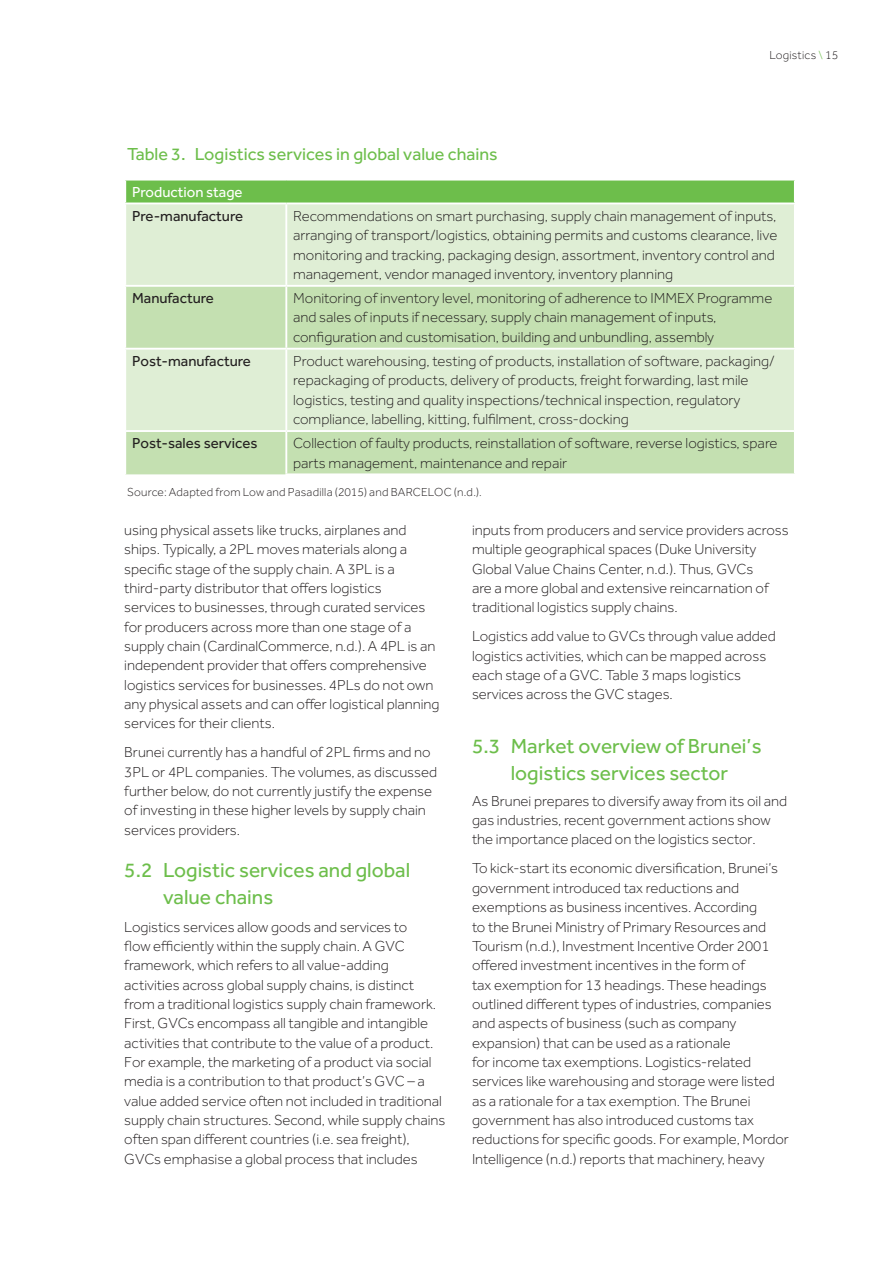
<style>
.page{position:relative;width:893px;height:1263px;background:#fff}
.page>*{position:absolute;margin:0;border:0;box-sizing:border-box;transform-origin:0 0}
.t1{font:21px/27px "Effra";color:#6dbe4b}
.t2{font:18px "Effra";color:#6dbe4b}
.t3{font:300 15px/19.4px "Effra";color:#231f20}
.t4{font:15px "Effra";color:#231f20}
.t5{font:15px "Effra";color:#fff}
.t6{font:300 12px "Effra";letter-spacing:.015em;color:#231f20}
.s1{color:#6dbe4b}
</style>
<div class="page">
<div style="left:125px;top:180px;width:670px;height:23px;background:#6dbe4b"></div>
<div style="left:126px;top:204px;width:668px;height:81px;background:#dfeed5"></div>
<svg style="left:126px;top:287px;width:668px;height:187px;background:#d0e6c1"></svg>
<hr style="left:794px;top:181px;width:2px;height:21px;background:#fff">
<hr style="left:286px;top:202px;width:510px;height:2px;background:#fff">
<hr style="left:124px;top:179px;width:162px;height:2px;background:#fff">
<hr style="left:124px;top:181px;width:2px;height:21px;background:#fff">
<hr style="left:286px;top:179px;width:510px;height:2px;background:#fff">
<hr style="left:124px;top:202px;width:162px;height:2px;background:#fff">
<hr style="left:285px;top:204px;width:2px;height:81px;background:#fff">
<hr style="left:285px;top:287px;width:2px;height:61px;background:#fff">
<hr style="left:124px;top:348px;width:162px;height:2px;background:#fff">
<hr style="left:286px;top:348px;width:510px;height:2px;background:#fff">
<hr style="left:285px;top:350px;width:2px;height:80px;background:#fff">
<hr style="left:124px;top:430px;width:162px;height:2px;background:#fff">
<hr style="left:286px;top:430px;width:510px;height:2px;background:#fff">
<hr style="left:285px;top:432px;width:2px;height:41px;background:#fff">
<hr style="left:285px;top:473px;width:511px;height:2px;background:#fff">
<p class="t6" style="left:769px;top:48px;width:70px">Logistics <span class="s1">\</span> 15</p>
<p class="t2" style="left:127px;top:144px;width:372px">Table 3. Logistics services in global value chains</p>
<p class="t5" style="left:132px;top:183px;width:112px">Production stage</p>
<p class="t4" style="left:132px;top:207px;width:113px">Pre-manufacture</p>
<p class="t3" style="left:293px;top:206px;width:486px">Recommendations on smart purchasing, supply chain management of inputs, arranging of transport/logistics, obtaining permits and customs clearance, live monitoring and tracking, packaging design, assortment, inventory control and management, vendor managed inventory, inventory planning</p>
<p class="t4" style="left:132px;top:289px;width:83px">Manufacture</p>
<p class="t3" style="left:293px;top:288px;width:481px">Monitoring of inventory level, monitoring of adherence to IMMEX Programme and sales of inputs if necessary, supply chain management of inputs, configuration and customisation, building and unbundling, assembly</p>
<p class="t4" style="left:132px;top:352px;width:120px">Post-manufacture</p>
<p class="t3" style="left:293px;top:351px;width:483px">Product warehousing, testing of products, installation of software, packaging/ repackaging of products, delivery of products, freight forwarding, last mile logistics, testing and quality inspections/technical inspection, regulatory compliance, labelling, kitting, fulfilment, cross-docking</p>
<p class="t4" style="left:132px;top:434px;width:127px">Post-sales services</p>
<p class="t3" style="left:293px;top:433px;width:486px">Collection of faulty products, reinstallation of software, reverse logistics, spare parts management, maintenance and repair</p>
<p class="t6" style="left:127px;top:485px;width:356px">Source: Adapted from Low and Pasadilla (2015) and BARCELOC (n.d.).</p>
<p class="t3" style="left:124px;top:520px;width:317px">using physical assets like trucks, airplanes and ships. Typically, a 2PL moves materials along a specific stage of the supply chain. A 3PL is a third-party distributor that offers logistics<br>services to businesses, through curated services for producers across more than one stage of a supply chain (CardinalCommerce, n.d.). A 4PL is an independent provider that offers comprehensive logistics services for businesses. 4PLs do not own any physical assets and can offer logistical planning services for their clients.</p>
<p class="t3" style="left:124px;top:743px;width:314px">Brunei currently has a handful of 2PL firms and no 3PL or 4PL companies. The volumes, as discussed further below, do not currently justify the expense of investing in these higher levels by supply chain services providers.</p>
<h1 class="t1" style="left:163px;top:856px;width:249px;text-indent:-39px">5.2 Logistic services and global value chains</h1>
<p class="t3" style="left:124px;top:917px;width:323px">Logistics services allow goods and services to<br>flow efficiently within the supply chain. A GVC framework, which refers to all value-adding activities across global supply chains, is distinct from a traditional logistics supply chain framework.<br>First, GVCs encompass all tangible and intangible activities that contribute to the value of a product.<br>For example, the marketing of a product via social media is a contribution to that product’s GVC – a value added service often not included in traditional supply chain structures. Second, while supply chains often span different countries (i.e. sea freight), GVCs emphasise a global process that includes</p>
<p class="t3" style="left:472px;top:520px;width:318px">inputs from producers and service providers across multiple geographical spaces (Duke University Global Value Chains Center, n.d.). Thus, GVCs<br>are a more global and extensive reincarnation of traditional logistics supply chains.</p>
<p class="t3" style="left:472px;top:626px;width:305px">Logistics add value to GVCs through value added logistics activities, which can be mapped across each stage of a GVC. Table 3 maps logistics services across the GVC stages.</p>
<h1 class="t1" style="left:472px;top:732px;width:291px;text-align:center">5.3 Market overview of Brunei’s logistics services sector</h1>
<p class="t3" style="left:472px;top:791px;width:317px">As Brunei prepares to diversify away from its oil and gas industries, recent government actions show the importance placed on the logistics sector.</p>
<p class="t3" style="left:472px;top:859px;width:318px">To kick-start its economic diversification, Brunei’s government introduced tax reductions and exemptions as business incentives. According<br>to the Brunei Ministry of Primary Resources and Tourism (n.d.), Investment Incentive Order 2001 offered investment incentives in the form of<br>tax exemption for 13 headings. These headings outlined different types of industries, companies and aspects of business (such as company expansion) that can be used as a rationale<br>for income tax exemptions. Logistics-related services like warehousing and storage were listed as a rationale for a tax exemption. The Brunei government has also introduced customs tax reductions for specific goods. For example, Mordor Intelligence (n.d.) reports that machinery, heavy</p>
</div>
